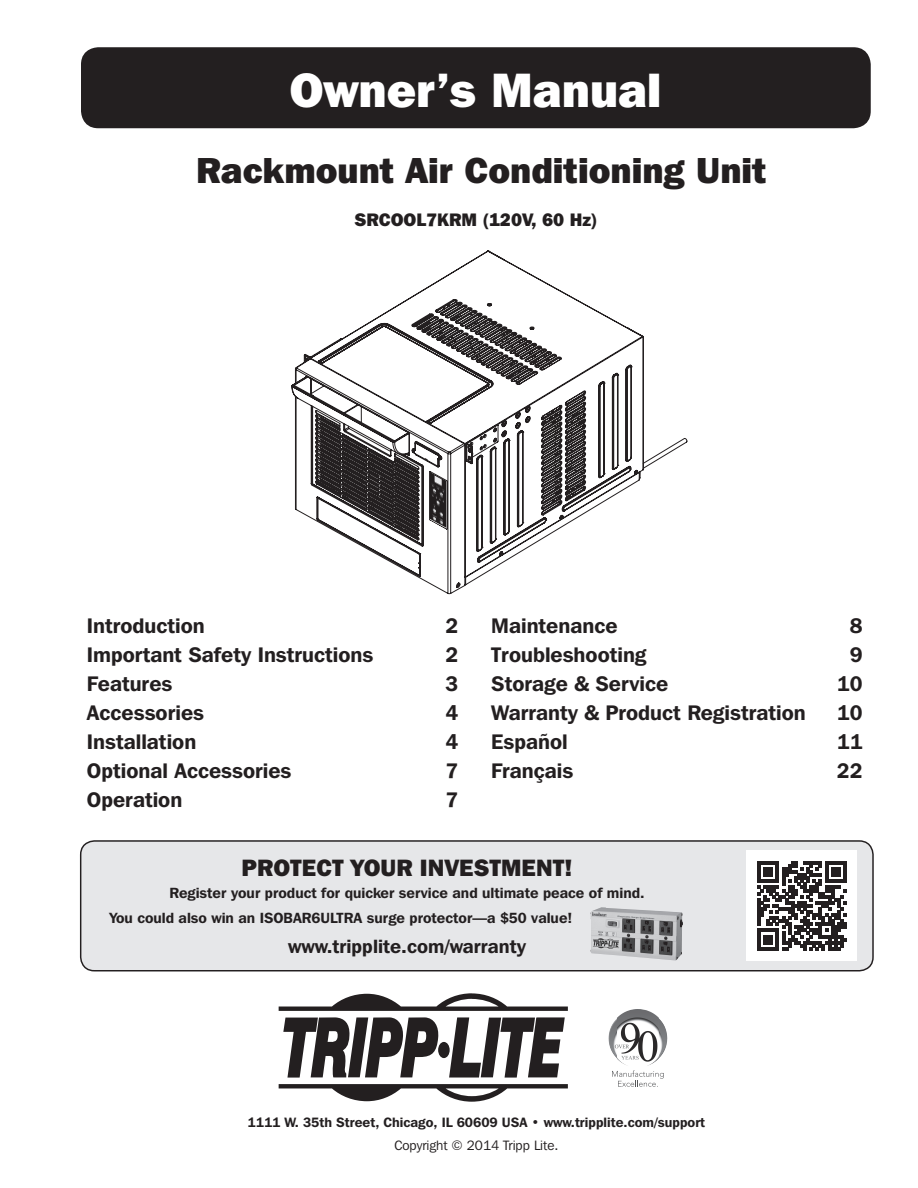
<style>
.page{position:relative;width:918px;height:1188px;background:#fff}
.page>*{position:absolute;margin:0;border:0;box-sizing:border-box;transform-origin:0 0}
.t1{font:800 48px "Franklin Gothic IT Cby BT";color:#fff}
.t2{font:800 36px "Franklin Gothic IT Cby BT";color:#231f20}
.t3{font:800 23.55px "Franklin Gothic IT Cby BT";color:#231f20}
.t4{font:600 21px "Franklin Gothic IT Cby BT";color:#231f20}
.t5{font:600 19.05px "Franklin Gothic IT Cby BT";color:#231f20}
.t6{font:800 18px "Franklin Gothic IT Cby BT";color:#231f20}
.t7{font:600 14.7px "Franklin Gothic IT Cby BT";color:#231f20}
.t8{font:600 13.5px "Franklin Gothic IT Cby BT";color:#231f20}
.t9{font:13.5px "Franklin Gothic IT Cby BT";color:#231f20}
</style>
<div class="page">
<div style="left:438px;top:1042px;width:12px;height:16px;background:#231f20;border-radius:50%"></div>
<svg style="left:283px;top:1017px;width:156px;height:61px"></svg>
<svg style="left:449px;top:1017px;width:116px;height:61px"></svg>
<svg style="left:279px;top:993px;width:289px;height:18px"></svg>
<svg style="left:279px;top:1084px;width:289px;height:18px"></svg>
<img style="left:617px;top:1009px;width:20px;height:55px">
<img style="left:609px;top:1018px;width:8px;height:37px">
<img style="left:659px;top:1022px;width:8px;height:36px">
<svg style="left:612px;top:1070px;width:52px;height:17px"></svg>
<svg style="left:615px;top:1045px;width:14px;height:3px"></svg>
<svg style="left:291px;top:250px;width:397px;height:344px"></svg>
<img style="left:430px;top:472px;width:17px;height:57px">
<svg style="left:434px;top:491px;width:9px;height:5px"></svg>
<div style="left:81px;top:47px;width:790px;height:81px;background:#231f20;border-radius:17px"></div>
<div style="left:81px;top:841px;width:792px;height:130px;background:#e6e7e9;border-radius:14px"></div>
<div style="left:80px;top:840px;width:794px;height:131px;border:1px solid #231f20;border-radius:14px"></div>
<img style="left:590px;top:907px;width:32px;height:49px">
<div style="left:747px;top:851px;width:110px;height:110px;background:#fff"></div>
<svg style="left:757px;top:861px;width:89px;height:89px"></svg>
<p class="t1" style="left:290px;top:60px;width:373px">Owner’s Manual</p>
<p class="t2" style="left:196px;top:148px;width:572px">Rackmount Air Conditioning Unit</p>
<p class="t6" style="left:354px;top:209px;width:244px">SRCOOL7KRM (120V, 60 Hz)</p>
<p class="t4" style="left:87px;top:613px;width:119px">Introduction</p>
<p class="t4" style="left:445px;top:613px;width:14px">2</p>
<p class="t4" style="left:87px;top:642px;width:288px">Important Safety Instructions</p>
<p class="t4" style="left:445px;top:642px;width:14px">2</p>
<p class="t4" style="left:87px;top:671px;width:87px">Features</p>
<p class="t4" style="left:445px;top:671px;width:14px">3</p>
<p class="t4" style="left:87px;top:700px;width:119px">Accessories</p>
<p class="t4" style="left:445px;top:700px;width:14px">4</p>
<p class="t4" style="left:87px;top:729px;width:111px">Installation</p>
<p class="t4" style="left:445px;top:729px;width:14px">4</p>
<p class="t4" style="left:87px;top:758px;width:206px">Optional Accessories</p>
<p class="t4" style="left:445px;top:758px;width:14px">7</p>
<p class="t4" style="left:87px;top:787px;width:97px">Operation</p>
<p class="t4" style="left:445px;top:787px;width:14px">7</p>
<p class="t4" style="left:491px;top:613px;width:128px">Maintenance</p>
<p class="t4" style="left:850px;top:613px;width:14px">8</p>
<p class="t4" style="left:491px;top:642px;width:157px">Troubleshooting</p>
<p class="t4" style="left:850px;top:642px;width:14px">9</p>
<p class="t4" style="left:491px;top:671px;width:179px">Storage &amp; Service</p>
<p class="t4" style="left:837px;top:671px;width:27px">10</p>
<p class="t4" style="left:491px;top:700px;width:316px">Warranty &amp; Product Registration</p>
<p class="t4" style="left:837px;top:700px;width:27px">10</p>
<p class="t4" style="left:491px;top:729px;width:78px">Español</p>
<p class="t4" style="left:837px;top:729px;width:27px">11</p>
<p class="t4" style="left:491px;top:758px;width:84px">Français</p>
<p class="t4" style="left:837px;top:758px;width:27px">22</p>
<p class="t3" style="left:242px;top:852px;width:332px">PROTECT YOUR INVESTMENT!</p>
<p class="t7" style="left:170px;top:883px;width:477px">Register your product for quicker service and ultimate peace of mind.</p>
<p class="t7" style="left:110px;top:909px;width:464px">You could also win an ISOBAR6ULTRA surge protector—a $50 value!</p>
<p class="t5" style="left:288px;top:934px;width:239px">www.tripplite.com/warranty</p>
<p class="t8" style="left:248px;top:1114px;width:459px">1111 W. 35th Street, Chicago, IL 60609 USA • www.tripplite.com/support</p>
<p class="t9" style="left:394px;top:1137px;width:166px">Copyright © 2014 Tripp Lite.</p>
<p class="t8" style="left:472px;top:1144px;width:10px">1</p>
</div>
